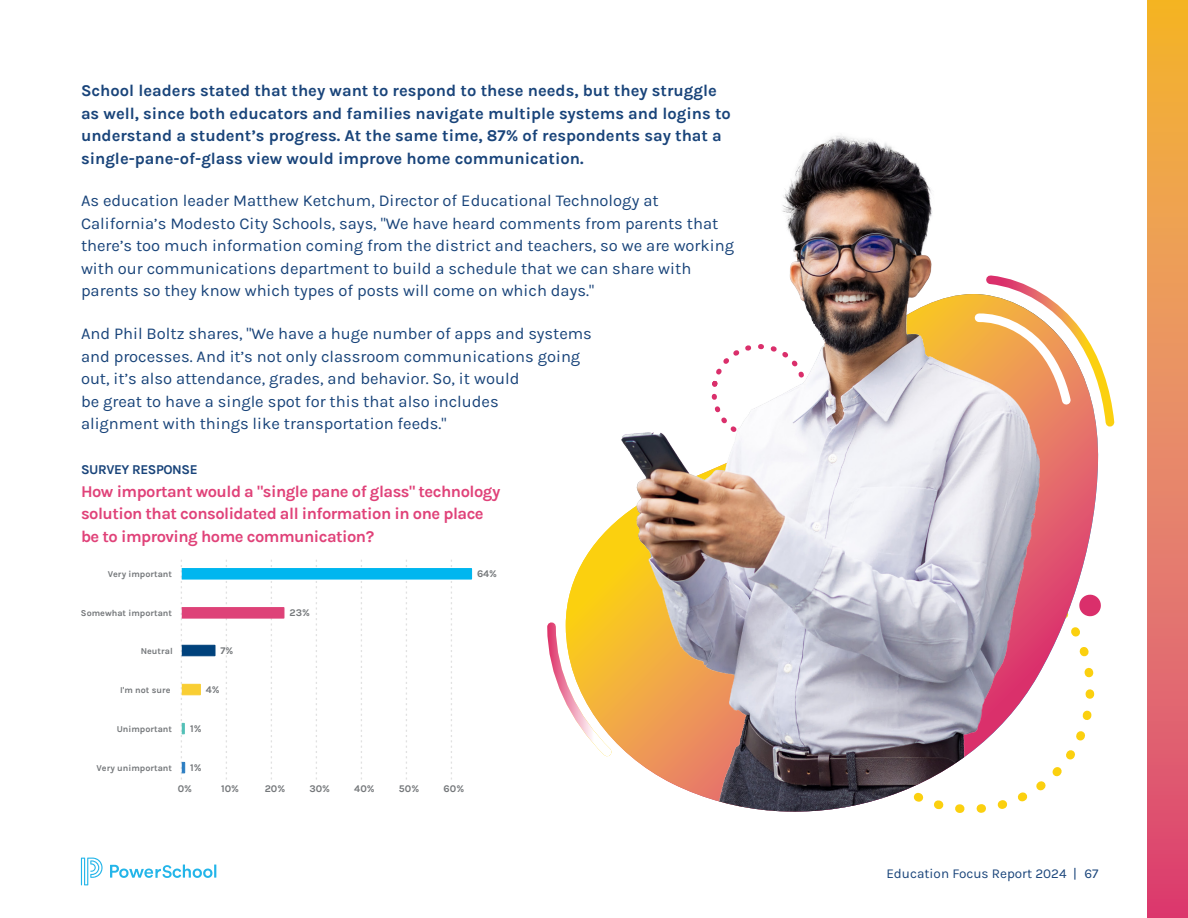
<style>
.page{position:relative;width:1188px;height:918px;background:#fff}
.page>*{position:absolute;margin:0;border:0;box-sizing:border-box;transform-origin:0 0}
.t1{font:16.5px/22.5px "Karla";color:#19447a}
.t2{font:700 16.5px/22.5px "Karla";color:#19447a}
.t3{font:700 16.5px/22.5px "Karla";letter-spacing:-.03em;color:#e04279}
.t4{font:13.5px "Karla";color:#19447a}
.t5{font:700 13.5px "Karla";letter-spacing:-.03em;color:#19447a}
.t6{font:700 10.2px/21.6px "Karla";color:#74777a}
.t7{font:700 9px "Karla";color:#74777a}
</style>
<div class="page">
<svg style="left:181px;top:560px;width:292px;height:220px"></svg>
<svg style="left:566px;top:432px;width:533px;height:359px"></svg>
<svg style="left:986px;top:275px;width:129px;height:157px"></svg>
<svg style="left:547px;top:618px;width:72px;height:146px"></svg>
<img style="left:621px;top:294px;width:419px;height:519px">
<img style="left:621px;top:135px;width:322px;height:413px">
<svg style="left:1079px;top:594px;width:22px;height:23px"></svg>
<svg style="left:81px;top:858px;width:22px;height:27px"></svg>
<svg style="left:110px;top:865px;width:106px;height:13px"></svg>
<svg style="left:1148px;top:0;width:40px;height:918px;background:#e7825e"></svg>
<p class="t2" style="left:81px;top:79px;width:651px">School leaders stated that they want to respond to these needs, but they struggle as well, since both educators and families navigate multiple systems and logins to understand a student’s progress. At the same time, 87% of respondents say that a single-pane-of-glass view would improve home communication.</p>
<p class="t1" style="left:81px;top:189px;width:655px">As education leader Matthew Ketchum, Director of Educational Technology at California’s Modesto City Schools, says, "We have heard comments from parents that there’s too much information coming from the district and teachers, so we are working with our communications department to build a schedule that we can share with parents so they know which types of posts will come on which days."</p>
<p class="t1" style="left:81px;top:322px;width:512px">And Phil Boltz shares, "We have a huge number of apps and systems and processes. And it’s not only classroom communications going out, it’s also attendance, grades, and behavior. So, it would<br>be great to have a single spot for this that also includes<br>alignment with things like transportation feeds."</p>
<p class="t5" style="left:81px;top:461px;width:118px">SURVEY RESPONSE</p>
<p class="t3" style="left:81px;top:479px;width:421px">How important would a "single pane of glass" technology solution that consolidated all information in one place be to improving home communication?</p>
<p class="t7" style="left:108px;top:569px;width:66px">Very important</p>
<p class="t7" style="left:81px;top:608px;width:93px">Somewhat important</p>
<p class="t7" style="left:141px;top:646px;width:34px">Neutral</p>
<p class="t7" style="left:120px;top:685px;width:52px">I'm not sure</p>
<p class="t7" style="left:117px;top:724px;width:57px">Unimportant</p>
<p class="t7" style="left:97px;top:763px;width:77px">Very unimportant</p>
<p class="t6" style="left:290px;top:602px;width:22px">23%</p>
<p class="t6" style="left:220px;top:639px;width:14px">7%</p>
<p class="t6" style="left:206px;top:679px;width:15px">4%</p>
<p class="t6" style="left:190px;top:718px;width:13px">1%</p>
<p class="t6" style="left:178px;top:757px;width:25px;text-indent:12px">1%<br>0%</p>
<p class="t6" style="left:221px;top:778px;width:19px">10%</p>
<p class="t6" style="left:265px;top:778px;width:22px">20%</p>
<p class="t6" style="left:309px;top:778px;width:22px">30%</p>
<p class="t6" style="left:354px;top:778px;width:22px">40%</p>
<p class="t6" style="left:399px;top:778px;width:22px">50%</p>
<p class="t6" style="left:444px;top:778px;width:22px">60%</p>
<p class="t6" style="left:477px;top:563px;width:22px">64%</p>
<p class="t4" style="left:886px;top:865px;width:214px">Education Focus Report 2024 | 67</p>
</div>
